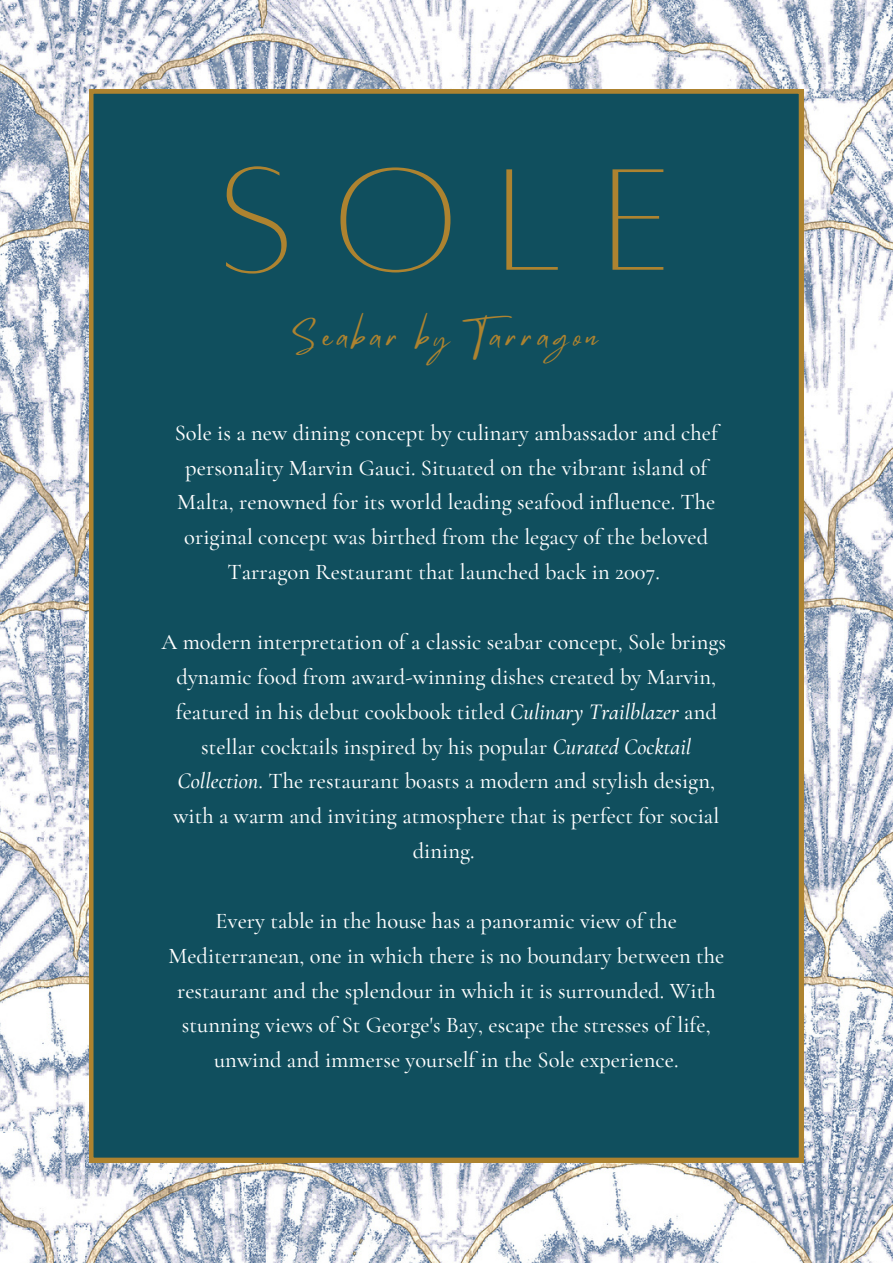
<style>
.page{position:relative;width:893px;height:1264px;background:#fff}
.page>*{position:absolute;margin:0;border:0;box-sizing:border-box;transform-origin:0 0}
.t1{font:159.45px "Alta light";color:#ad8330}
.t2{font:30px "Mistrully";letter-spacing:.17em;color:#ad8330}
.t3{font:500 22.5px/34.8px "Cormorant Garamond";letter-spacing:.005em;color:#fff;text-align:center}
.s1{font-style:italic}
</style>
<div class="page">
<img style="left:0;top:0;width:892px;height:1262px">
<div style="left:89px;top:89px;width:714px;height:1073px;background:#104f5e"></div>
<p class="t1" style="left:222px;top:142px;width:449px">SOLE</p>
<p class="t2" style="left:294px;top:312px;width:305px">Seabar by Tarragon</p>
<p class="t3" style="left:175px;top:415px;width:544px">Sole is a new dining concept by culinary ambassador and chef personality Marvin Gauci. Situated on the vibrant island of Malta, renowned for its world leading seafood influence. The original concept was birthed from the legacy of the beloved Tarragon Restaurant that launched back in 2007.</p>
<p class="t3" style="left:161px;top:624px;width:566px">A modern interpretation of a classic seabar concept, Sole brings dynamic food from award-winning dishes created by Marvin, featured in his debut cookbook titled <span class="s1">Culinary Trailblazer</span> and stellar cocktails inspired by his popular <span class="s1">Curated Cocktail Collection</span>. The restaurant boasts a modern and stylish design, with a warm and inviting atmosphere that is perfect for social dining.</p>
<p class="t3" style="left:168px;top:903px;width:557px">Every table in the house has a panoramic view of the Mediterranean, one in which there is no boundary between the restaurant and the splendour in which it is surrounded. With stunning views of St George's Bay, escape the stresses of life, unwind and immerse yourself in the Sole experience.</p>
</div>
